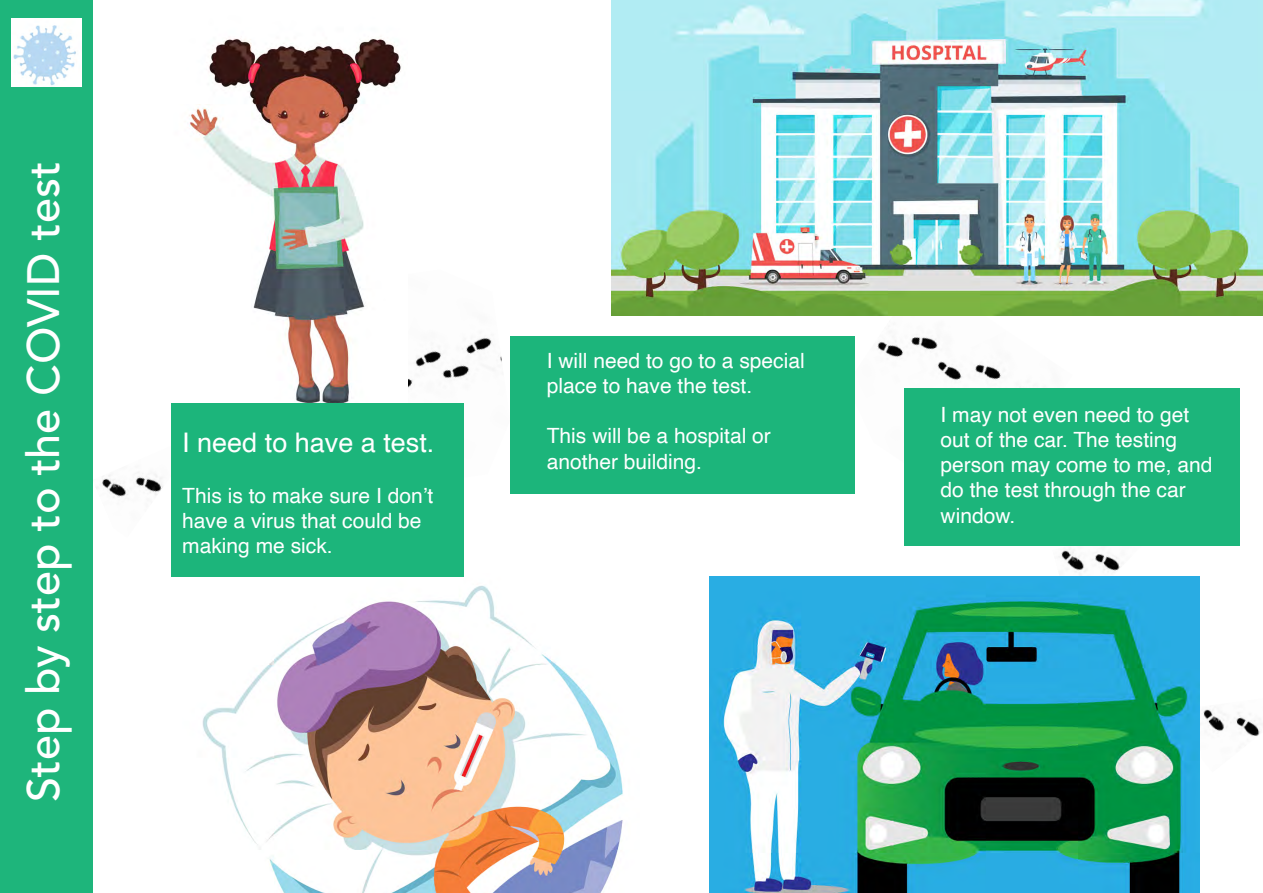
<style>
.page{position:relative;width:1263px;height:893px;background:#fff}
.page>*{position:absolute;margin:0;border:0;box-sizing:border-box;transform-origin:0 0}
.t1{font:500 45px "Avenir";color:#fff}
.t2{font:27px "Helvetica";color:#fff}
.t3{font:21px/25.2px "Helvetica";color:#fff}
</style>
<div class="page">
<img style="left:1052px;top:545px;width:116px;height:27px">
<img style="left:1199px;top:698px;width:61px;height:74px">
<img style="left:92px;top:432px;width:71px;height:106px">
<img style="left:877px;top:337px;width:124px;height:43px">
<img style="left:407px;top:337px;width:95px;height:67px">
<img style="left:171px;top:38px;width:236px;height:366px">
<img style="left:202px;top:585px;width:421px;height:308px">
<div style="left:171px;top:404px;width:293px;height:173px;background:#1cb57b"></div>
<div style="left:0;top:0;width:92px;height:893px;background:#1eb57b"></div>
<div style="left:511px;top:336px;width:344px;height:158px;background:#1cb57b"></div>
<div style="left:904px;top:388px;width:336px;height:157px;background:#1cb57b"></div>
<img style="left:11px;top:18px;width:70px;height:69px">
<img style="left:612px;top:0;width:651px;height:316px">
<img style="left:709px;top:576px;width:490px;height:317px">
<p class="t1" style="left:18px;top:802px;width:642px;rotate:-90deg">Step by step to the COVID test</p>
<p class="t2" style="left:182px;top:422px;width:254px">I need to have a test.</p>
<p class="t3" style="left:182px;top:483px;width:252px">This is to make sure I don’t have a virus that could be making me sick.</p>
<p class="t3" style="left:547px;top:348px;width:259px">I will need to go to a special place to have the test.</p>
<p class="t3" style="left:547px;top:424px;width:226px">This will be a hospital or</p>
<p class="t3" style="left:547px;top:449px;width:157px">another building.</p>
<p class="t3" style="left:940px;top:402px;width:273px">I may not even need to get out of the car. The testing person may come to me, and do the test through the car window.</p>
</div>
